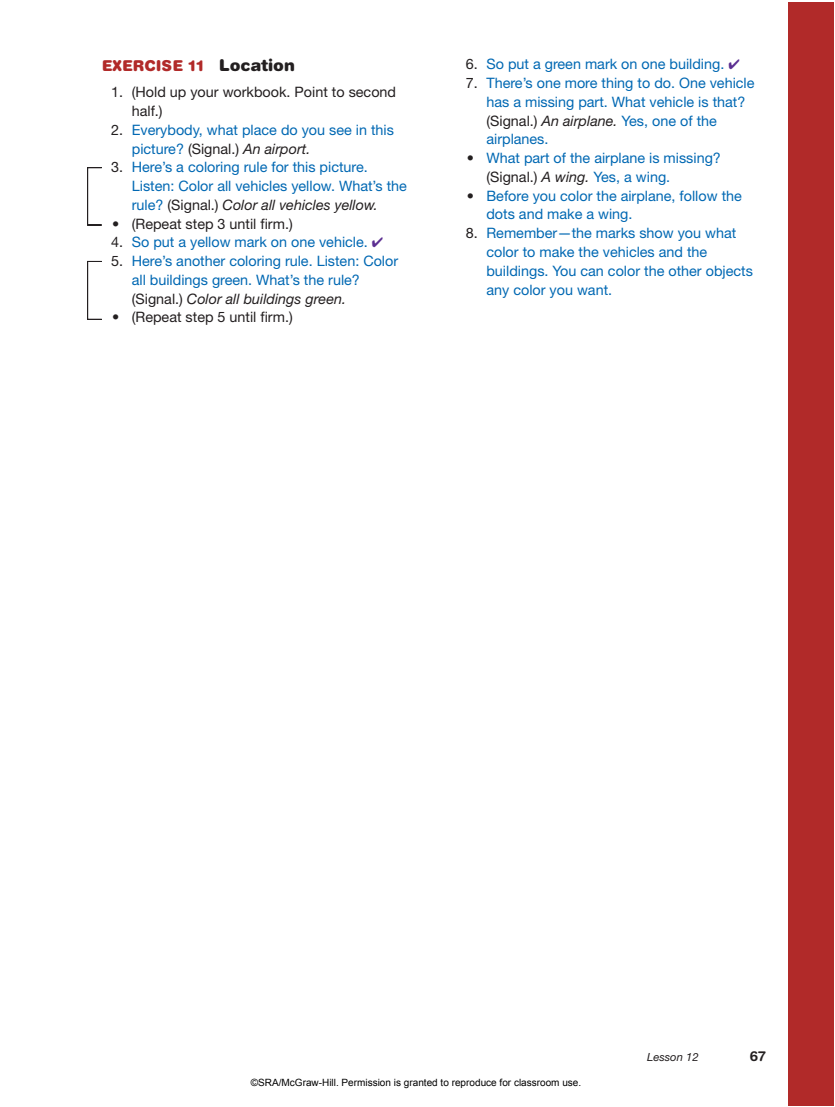
<style>
.page{position:relative;width:835px;height:1107px;background:#fff}
.page>*{position:absolute;margin:0;border:0;box-sizing:border-box;transform-origin:0 0}
.t1{font:900 15px "Helvetica Rounded LT Std";color:#b12a29}
.t2{font:14.38px/18.8px "Helvetica Neue LT Std";color:#0168b3}
.t3{font:14.38px/18.8px "Helvetica Neue LT Std";color:#231f20}
.t4{font:700 13.75px "Helvetica Rounded LT Std";color:#231f20}
.t5{font:italic 11.25px "Helvetica Neue LT Std";color:#231f20}
.t6{font:10px "Arial";color:#000}
.s1{font-size:16.25px;color:#231f20}
.s2{color:#231f20}
.s3{font-style:italic;color:#231f20}
.s4{color:#5b2e91}
</style>
<div class="page">
<div style="left:788px;top:3px;width:45px;height:1102px;background:#b12a29"></div>
<svg style="left:87px;top:167px;width:15px;height:153px"></svg>
<p class="t1" style="left:102px;top:60px;width:195px">EXERCISE 11 <span class="s1">Location</span></p>
<p class="t3" style="left:132px;top:84px;width:266px;text-indent:-20px">1. (Hold up your workbook. Point to second half.)</p>
<p class="t2" style="left:132px;top:122px;width:263px;text-indent:-20px"><span class="s2">2.</span> Everybody, what place do you see in this picture? <span class="s2">(Signal.)</span> <span class="s3">An airport.</span></p>
<p class="t2" style="left:132px;top:159px;width:277px;text-indent:-20px"><span class="s2">3.</span> Here’s a coloring rule for this picture.<br>Listen: Color all vehicles yellow. What’s the rule? <span class="s2">(Signal.)</span> <span class="s3">Color all vehicles yellow.</span></p>
<p class="t3" style="left:112px;top:215px;width:182px">• (Repeat step 3 until firm.)</p>
<p class="t2" style="left:111px;top:234px;width:273px"><span class="s2">4.</span> So put a yellow mark on one vehicle. <span class="s4">✔</span></p>
<p class="t2" style="left:132px;top:253px;width:268px;text-indent:-20px"><span class="s2">5.</span> Here’s another coloring rule. Listen: Color all buildings green. What’s the rule? <span class="s2">(Signal.)</span> <span class="s3">Color all buildings green.</span></p>
<p class="t3" style="left:112px;top:309px;width:182px">• (Repeat step 5 until firm.)</p>
<p class="t2" style="left:466px;top:56px;width:275px"><span class="s2">6.</span> So put a green mark on one building. <span class="s4">✔</span></p>
<p class="t2" style="left:486px;top:75px;width:269px;text-indent:-20px"><span class="s2">7.</span> There’s one more thing to do. One vehicle has a missing part. What vehicle is that? <span class="s2">(Signal.)</span> <span class="s3">An airplane.</span> Yes, one of the airplanes.</p>
<p class="t2" style="left:486px;top:150px;width:236px;text-indent:-20px"><span class="s2">•</span> What part of the airplane is missing? <span class="s2">(Signal.)</span> <span class="s3">A wing.</span> Yes, a wing.</p>
<p class="t2" style="left:486px;top:188px;width:257px;text-indent:-20px"><span class="s2">•</span> Before you color the airplane, follow the dots and make a wing.</p>
<p class="t2" style="left:486px;top:225px;width:268px;text-indent:-20px"><span class="s2">8.</span> Remember—the marks show you what color to make the vehicles and the buildings. You can color the other objects any color you want.</p>
<p class="t5" style="left:647px;top:1052px;width:53px">Lesson 12</p>
<p class="t4" style="left:749px;top:1050px;width:18px">67</p>
<p class="t6" style="left:251px;top:1075px;width:332px">©SRA/McGraw-Hill. Permission is granted to reproduce for classroom use.</p>
</div>
